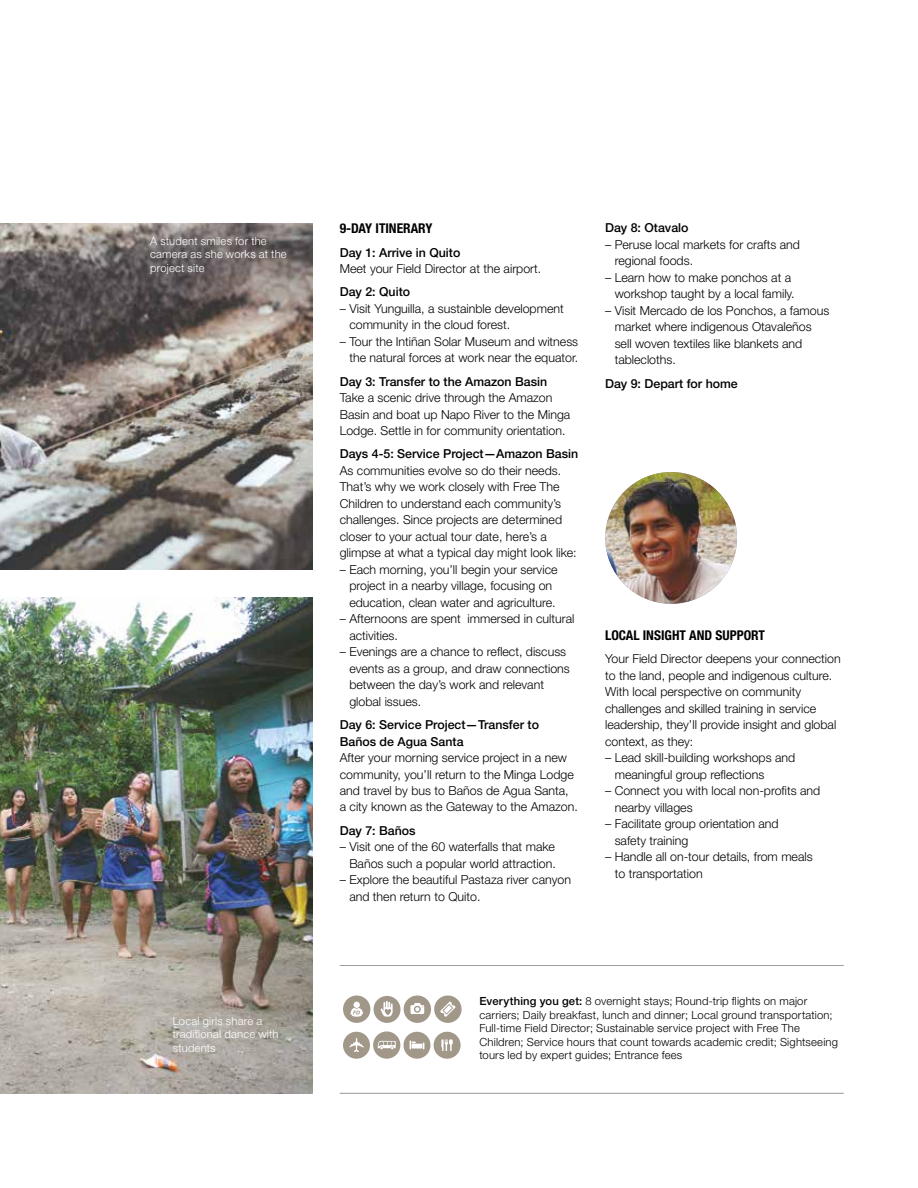
<style>
.page{position:relative;width:918px;height:1188px;background:#fff}
.page>*{position:absolute;margin:0;border:0;box-sizing:border-box;transform-origin:0 0}
.t1{font:700 condensed 13.5px "Helvetica Neue LT Std";color:#000}
.t2{font:300 12.3px/16.5px "Helvetica Neue LT Std";color:#000}
.t3{font:500 12.3px/16.5px "Helvetica Neue LT Std";color:#000}
.t4{font:300 11.25px/13.5px "Helvetica Neue LT Std";letter-spacing:.015em;color:#000}
.t5{font:300 11.25px/13.5px "Helvetica Neue LT Std";letter-spacing:.015em;color:#fff}
.s1{font-weight:500}
</style>
<div class="page">
<img style="left:0;top:224px;width:313px;height:345px">
<img style="left:0;top:597px;width:313px;height:497px">
<hr style="left:340px;top:965px;width:504px;height:1px;background:#939598">
<hr style="left:340px;top:1093px;width:504px;height:1px;background:#939598">
<svg style="left:343px;top:1031px;width:118px;height:28px"></svg>
<svg style="left:343px;top:995px;width:119px;height:28px"></svg>
<img style="left:605px;top:472px;width:132px;height:132px;border-radius:66px">
<p class="t5" style="left:150px;top:234px;width:138px">A student smiles for the camera as she works at the project site</p>
<p class="t5" style="left:173px;top:1014px;width:107px">Local girls share a traditional dance with students</p>
<p class="t1" style="left:340px;top:220px;width:94px">9-DAY ITINERARY</p>
<p class="t3" style="left:340px;top:244px;width:122px">Day 1: Arrive in Quito</p>
<p class="t2" style="left:340px;top:260px;width:203px">Meet your Field Director at the airport.</p>
<p class="t3" style="left:340px;top:284px;width:72px">Day 2: Quito</p>
<p class="t2" style="left:349px;top:300px;width:216px;text-indent:-10px">– Visit Yunguilla, a sustainble development community in the cloud forest.</p>
<p class="t2" style="left:340px;top:333px;width:240px;text-align:right">– Tour the Intiñan Solar Museum and witness the natural forces at work near the equator.</p>
<p class="t3" style="left:340px;top:373px;width:209px">Day 3: Transfer to the Amazon Basin</p>
<p class="t2" style="left:340px;top:389px;width:232px">Take a scenic drive through the Amazon<br>Basin and boat up Napo River to the Minga<br>Lodge. Settle in for community orientation.</p>
<p class="t3" style="left:340px;top:446px;width:240px">Days 4-5: Service Project—Amazon Basin</p>
<p class="t2" style="left:340px;top:462px;width:239px">As communities evolve so do their needs.<br>That’s why we work closely with Free The Children to understand each community’s challenges. Since projects are determined closer to your actual tour date, here’s a glimpse at what a typical day might look like:</p>
<p class="t2" style="left:349px;top:561px;width:210px;text-indent:-10px">– Each morning, you’ll begin your service project in a nearby village, focusing on education, clean water and agriculture.</p>
<p class="t2" style="left:349px;top:610px;width:227px;text-indent:-10px">– Afternoons are spent immersed in cultural activities.</p>
<p class="t2" style="left:349px;top:643px;width:222px;text-indent:-10px">– Evenings are a chance to reflect, discuss events as a group, and draw connections between the day’s work and relevant global issues.</p>
<p class="t3" style="left:340px;top:716px;width:201px">Day 6: Service Project—Transfer to<br>Baños de Agua Santa</p>
<p class="t2" style="left:340px;top:749px;width:240px">After your morning service project in a new community, you’ll return to the Minga Lodge and travel by bus to Baños de Agua Santa, a city known as the Gateway to the Amazon.</p>
<p class="t3" style="left:340px;top:822px;width:77px">Day 7: Baños</p>
<p class="t2" style="left:340px;top:838px;width:218px;text-align:right">– Visit one of the 60 waterfalls that make<br>Baños such a popular world attraction.</p>
<p class="t2" style="left:349px;top:871px;width:223px;text-indent:-10px">– Explore the beautiful Pastaza river canyon and then return to Quito.</p>
<p class="t3" style="left:605px;top:220px;width:85px">Day 8: Otavalo</p>
<p class="t2" style="left:615px;top:236px;width:187px;text-indent:-10px">– Peruse local markets for crafts and regional foods.</p>
<p class="t2" style="left:605px;top:269px;width:191px;text-align:right">– Learn how to make ponchos at a workshop taught by a local family.</p>
<p class="t2" style="left:615px;top:302px;width:216px;text-indent:-10px">– Visit Mercado de los Ponchos, a famous market where indigenous Otavaleños sell woven textiles like blankets and tablecloths.</p>
<p class="t3" style="left:605px;top:375px;width:134px">Day 9: Depart for home</p>
<p class="t1" style="left:605px;top:627px;width:161px">LOCAL INSIGHT AND SUPPORT</p>
<p class="t2" style="left:605px;top:650px;width:237px">Your Field Director deepens your connection to the land, people and indigenous culture.<br>With local perspective on community challenges and skilled training in service leadership, they’ll provide insight and global context, as they:</p>
<p class="t2" style="left:615px;top:749px;width:182px;text-indent:-10px">– Lead skill-building workshops and meaningful group reflections</p>
<p class="t2" style="left:615px;top:782px;width:207px;text-indent:-10px">– Connect you with local non-profits and nearby villages</p>
<p class="t2" style="left:615px;top:815px;width:165px;text-indent:-10px">– Facilitate group orientation and safety training</p>
<p class="t2" style="left:615px;top:848px;width:200px;text-indent:-10px">– Handle all on-tour details, from meals to transportation</p>
<p class="t4" style="left:479px;top:994px;width:360px"><span class="s1">Everything you get:</span> 8 overnight stays; Round-trip flights on major carriers; Daily breakfast, lunch and dinner; Local ground transportation; Full-time Field Director; Sustainable service project with Free The Children; Service hours that count towards academic credit; Sightseeing tours led by expert guides; Entrance fees</p>
</div>
